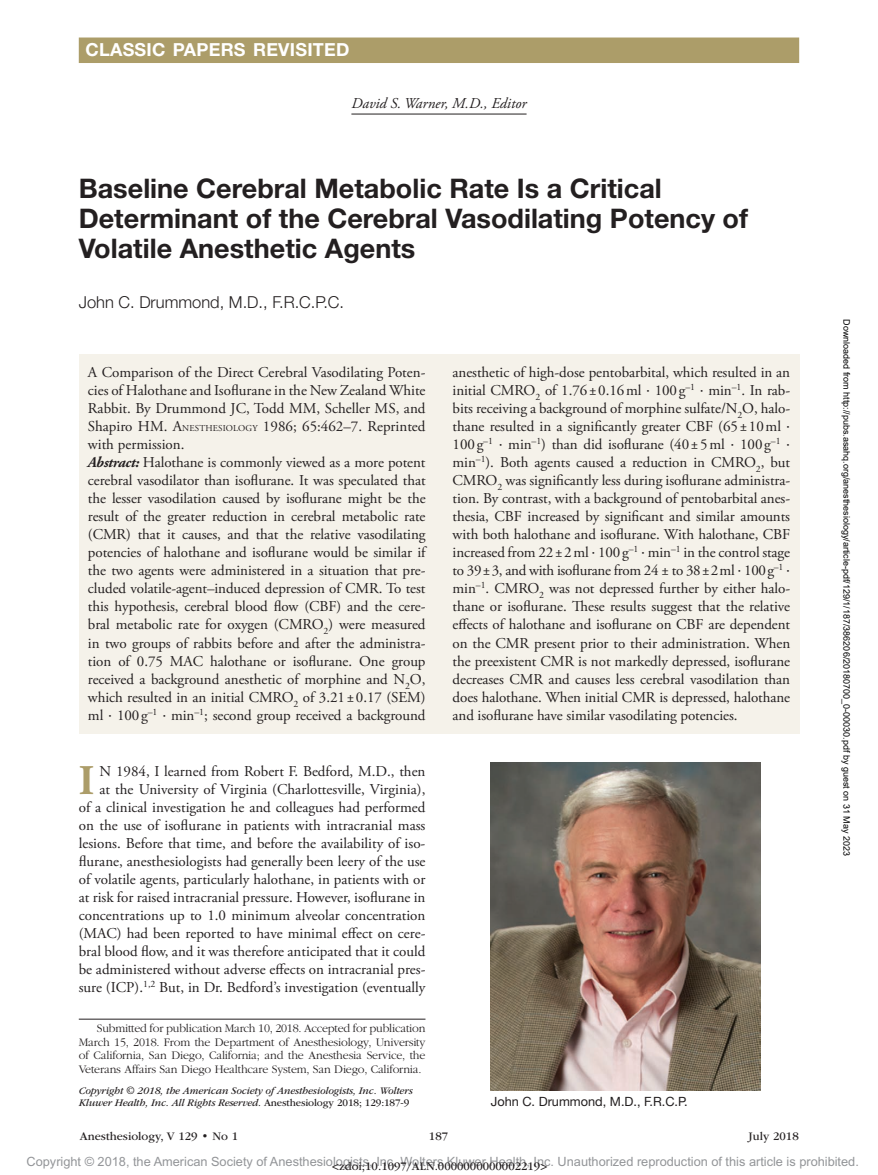
<style>
.page{position:relative;width:878px;height:1175px;background:#fff}
.page>*{position:absolute;margin:0;border:0;box-sizing:border-box;transform-origin:0 0}
.t1{font:700 42.15px "Adobe Garamond Pro";color:#ac9d69}
.t2{font:700 27px/30px "Helvetica Neue LT Std";color:#231f20}
.t3{font:700 18px "Helvetica Neue LT Std";letter-spacing:.015em;color:#fff}
.t4{font:300 16.5px "Helvetica Neue LT Std";color:#231f20}
.t5{font:15px/18px "Adobe Garamond Pro";letter-spacing:-.005em;color:#231f20;text-align:right}
.t6{font:italic 15px "Adobe Garamond Pro";color:#231f20}
.t7{font:12.75px "Arial MT Std";color:#939598}
.t8{font:12.75px "Helvetica Neue LT Std";color:#231f20}
.t9{font:300 12px/13.5px "ITC Garamond Std";letter-spacing:-.015em;color:#231f20;text-align:justify}
.t10{font:12px "ITC Garamond Std";color:#231f20}
.t11{font:italic 10.5px/12px "ITC Garamond Std";letter-spacing:-.01em;color:#231f20}
.t12{font:9px "Arial";color:#000}
.s1{font-size:9px}
.s2{font-weight:700;font-style:italic}
.s3{font-family:"Gandhari Unicode"}
.s4{font-style:normal}
</style>
<div class="page">
<div style="left:79px;top:355px;width:720px;height:379px;background:#f5f2ea"></div>
<hr style="left:79px;top:1018px;width:346px;height:1px;background:#231f20">
<hr style="left:351px;top:114px;width:175px;height:1px;background:#231f20">
<img style="left:490px;top:762px;width:270px;height:328px">
<div style="left:79px;top:38px;width:720px;height:25px;background:#ac9d69"></div>
<p class="t3" style="left:86px;top:38px;width:265px">CLASSIC PAPERS REVISITED</p>
<p class="t6" style="left:351px;top:95px;width:177px">David S. Warner, M.D., Editor</p>
<h2 class="t2" style="left:79px;top:173px;width:670px">Baseline Cerebral Metabolic Rate Is a Critical<br>Determinant of the Cerebral Vasodilating Potency of<br>Volatile Anesthetic Agents</h2>
<p class="t4" style="left:79px;top:292px;width:267px">John C. Drummond, M.D., F.R.C.P.C.</p>
<p class="t5" style="left:88px;top:364px;width:339px;text-align:left">A Comparison of the Direct Cerebral Vasodilating Poten&shy;cies of Halothane and Isoflurane in the New Zealand White Rabbit. By Drummond JC, Todd MM, Scheller MS, and Shapiro HM. A<span class="s1">NESTHESIOLOGY</span> 1986; 65:462–7. Reprinted with permission.<br><span class="s2">Abstract:</span> Halothane is commonly viewed as a more potent cerebral vasodilator than isoflurane. It was speculated that the lesser vasodilation caused by isoflurane might be the result of the greater reduction in cerebral metabolic rate (CMR) that it causes, and that the relative vasodilating potencies of halothane and isoflurane would be similar if the two agents were administered in a situation that pre&shy;cluded volatile-agent–induced depression of CMR. To test this hypothesis, cerebral blood flow (CBF) and the cere&shy;bral metabolic rate for oxygen (CMRO<sub>2</sub>) were measured in two groups of rabbits before and after the administra&shy;tion of 0.75 MAC halothane or isoflurane. One group received a background anesthetic of morphine and N<sub>2</sub>O, which resulted in an initial CMRO<sub>2</sub> of 3.21±0.17 (SEM) ml <span class="s3">·</span> 100g<sup>–1</sup> <span class="s3">·</span> min<sup>–1</sup>; second group received a background</p>
<p class="t5" style="left:452px;top:364px;width:339px;text-align:justify">anesthetic of high-dose pentobarbital, which resulted in an initial CMRO<sub>2</sub> of 1.76±0.16ml <span class="s3">·</span> 100g<sup>–1</sup> <span class="s3">·</span> min<sup>–1</sup>. In rab&shy;bits receiving a background of morphine sulfate/N<sub>2</sub>O, halo&shy;thane resulted in a significantly greater CBF (65±10ml <span class="s3">· </span>100g<sup>–1</sup> <span class="s3">·</span> min<sup>–1</sup>) than did isoflurane (40±5ml <span class="s3">·</span> 100g<sup>–1</sup> <span class="s3">· </span>min<sup>–1</sup>). Both agents caused a reduction in CMRO<sub>2</sub>, but CMRO<sub>2</sub> was significantly less during isoflurane administra&shy;tion. By contrast, with a background of pentobarbital anes&shy;thesia, CBF increased by significant and similar amounts with both halothane and isoflurane. With halothane, CBF increased from 22±2ml <span class="s3">·</span> 100g<sup>–1</sup> <span class="s3">·</span> min<sup>–1</sup> in the control stage to 39±3, and with isoflurane from 24 ± to 38±2ml <span class="s3">·</span> 100g<sup>–1</sup> <span class="s3">· </span>min<sup>–1</sup>. CMRO<sub>2</sub> was not depressed further by either halo&shy;thane or isoflurane. These results suggest that the relative effects of halothane and isoflurane on CBF are dependent on the CMR present prior to their administration. When the preexistent CMR is not markedly depressed, isoflurane decreases CMR and causes less cerebral vasodilation than does halothane. When initial CMR is depressed, halothane and isoflurane have similar vasodilating potencies.</p>
<p class="t5" style="left:79px;top:763px;width:348px">N 1984, I learned from Robert F. Bedford, M.D., then<br>at the University of Virginia (Charlottesville, Virginia),<br>of a clinical investigation he and colleagues had performed on the use of isoflurane in patients with intracranial mass lesions. Before that time, and before the availability of iso&shy;flurane, anesthesiologists had generally been leery of the use of volatile agents, particularly halothane, in patients with or at risk for raised intracranial pressure. However, isoflurane in concentrations up to 1.0 minimum alveolar concentration (MAC) had been reported to have minimal effect on cere&shy;bral blood flow, and it was therefore anticipated that it could be administered without adverse effects on intracranial pres&shy;sure (ICP).<sup>1,2</sup> But, in Dr. Bedford’s investigation (eventually</p>
<h1 class="t1" style="left:79px;top:756px;width:17px">I</h1>
<p class="t9" style="left:79px;top:1021px;width:348px;text-indent:18px">Submitted for publication March 10, 2018. Accepted for publication March 15, 2018. From the Department of Anesthesiology, University of California, San Diego, California; and the Anesthesia Service, the Veterans Affairs San Diego Healthcare System, San Diego, California.</p>
<p class="t11" style="left:79px;top:1084px;width:335px">Copyright © 2018, the American Society of Anesthesiologists, Inc. Wolters<br>Kluwer Health, Inc. All Rights Reserved. <span class="s4">Anesthesiology 2018; 129:187-9</span></p>
<p class="t8" style="left:490px;top:1093px;width:198px">John C. Drummond, M.D., F.R.C.P.</p>
<p class="t10" style="left:80px;top:1130px;width:160px">Anesthesiology, V 129 • No 1</p>
<p class="t10" style="left:429px;top:1130px;width:21px">187</p>
<p class="t10" style="left:748px;top:1130px;width:52px">July 2018</p>
<p class="t12" style="left:850px;top:319px;width:538px;rotate:90deg">Downloaded from http://pubs.asahq.org/anesthesiology/article-pdf/129/1/187/386206/20180700_0-00030.pdf by guest on 31 May 2023</p>
<p class="t7" style="left:27px;top:1154px;width:833px">Copyright © 2018, the American Society of Anesthesiologists, Inc. Wolters Kluwer Health, Inc. Unauthorized reproduction of this article is prohibited.</p>
<p class="t10" style="left:332px;top:1159px;width:216px">&lt;zdoi;10.1097/ALN.0000000000002219&gt;</p>
</div>
